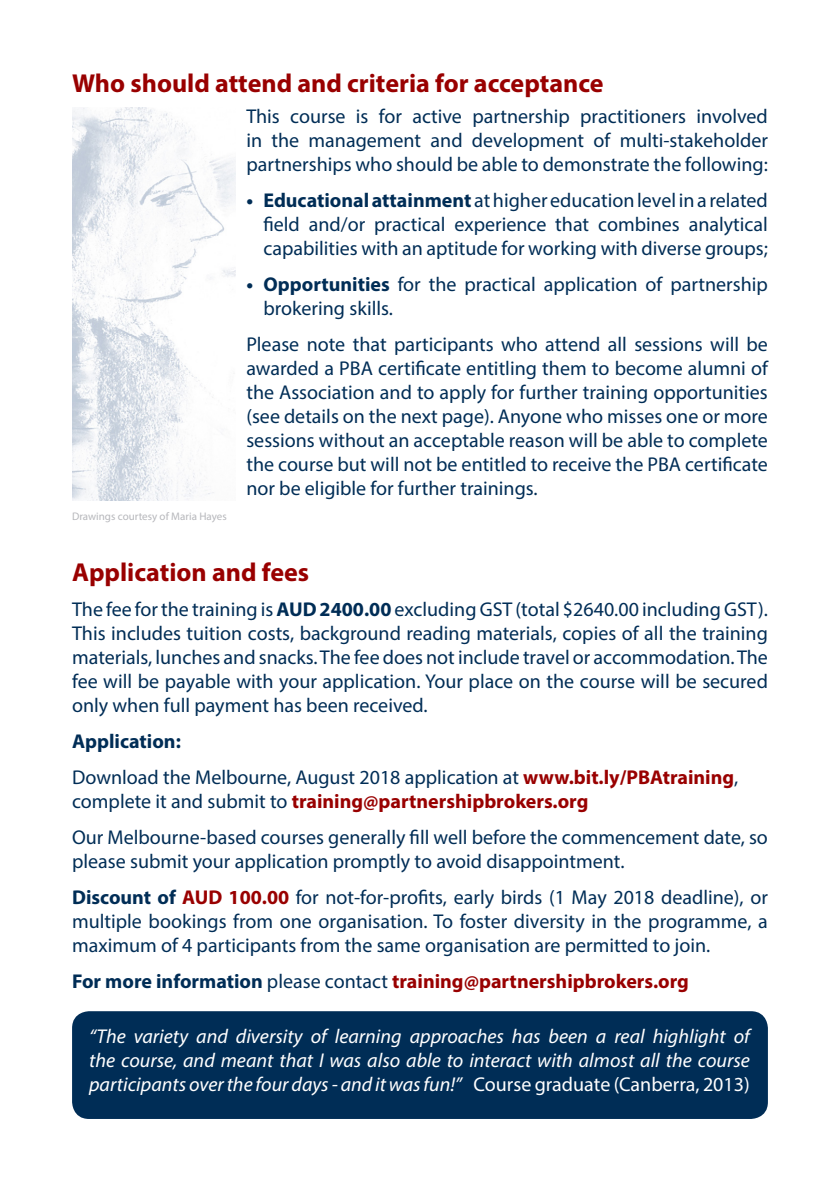
<style>
.page{position:relative;width:840px;height:1191px;background:#fff}
.page>*{position:absolute;margin:0;border:0;box-sizing:border-box;transform-origin:0 0}
.t1{font:700 26px "Myriad Pro";color:#900}
.t2{font:20px/24px "Myriad Pro";color:#002d56;text-align:justify}
.t3{font:italic 20px/24px "Myriad Pro";color:#fff;text-align:justify}
.t4{font:700 20px "Myriad Pro";color:#900}
.t5{font:700 20px "Myriad Pro";color:#002d56}
.t6{font:11px "Myriad Pro";color:#b6b7bb}
.s1{font-weight:700}
.s2{font-weight:700;color:#900}
.s3{color:#002d56}
.s4{font-weight:400;color:#002d56}
.s5{font-style:normal}
</style>
<div class="page">
<img style="left:72px;top:108px;width:163px;height:392px">
<div style="left:72px;top:1011px;width:695px;height:108px;background:#002d56;border-radius:17px"></div>
<p class="t1" style="left:72px;top:66px;width:532px">Who should attend and criteria for acceptance</p>
<p class="t2" style="left:246px;top:104px;width:522px">This course is for active partnership practitioners involved in the management and development of multi-stakeholder partnerships who should be able to demonstrate the following:</p>
<p class="t2" style="left:263px;top:188px;width:505px;text-indent:-17px"><span class="s1">• Educational attainment</span> at higher education level in a related field and/or practical experience that combines analytical capabilities with an aptitude for working with diverse groups;</p>
<p class="t2" style="left:263px;top:272px;width:505px;text-indent:-17px"><span class="s1">• Opportunities</span> for the practical application of partnership brokering skills.</p>
<p class="t2" style="left:246px;top:332px;width:523px">Please note that participants who attend all sessions will be awarded a PBA certificate entitling them to become alumni of the Association and to apply for further training opportunities (see details on the next page). Anyone who misses one or more sessions without an acceptable reason will be able to complete the course but will not be entitled to receive the PBA certificate nor be eligible for further trainings.</p>
<p class="t6" style="left:72px;top:509px;width:156px">Drawings courtesy of Maria Hayes</p>
<p class="t1" style="left:72px;top:555px;width:238px">Application and fees</p>
<p class="t2" style="left:72px;top:597px;width:697px">The fee for the training is <span class="s1">AUD 2400.00</span> excluding GST (total $2640.00 including GST).<br>This includes tuition costs, background reading materials, copies of all the training materials, lunches and snacks. The fee does not include travel or accommodation. The fee will be payable with your application. Your place on the course will be secured only when full payment has been received.</p>
<p class="t5" style="left:72px;top:728px;width:110px">Application:</p>
<p class="t2" style="left:72px;top:765px;width:667px">Download the Melbourne, August 2018 application at <span class="s2">www.bit.ly/PBAtraining</span>, complete it and submit to <span class="s2">training@partnershipbrokers.org</span></p>
<p class="t2" style="left:72px;top:825px;width:697px">Our Melbourne-based courses generally fill well before the commencement date, so please submit your application promptly to avoid disappointment.</p>
<p class="t2" style="left:72px;top:885px;width:697px"><span class="s1">Discount of</span> <span class="s2">AUD 100.00</span> for not-for-profits, early birds (1 May 2018 deadline), or multiple bookings from one organisation. To foster diversity in the programme, a maximum of 4 participants from the same organisation are permitted to join.</p>
<p class="t4" style="left:72px;top:968px;width:618px"><span class="s3">For more information</span> <span class="s4">please contact</span> training@partnershipbrokers.org</p>
<p class="t3" style="left:89px;top:1024px;width:662px">“The variety and diversity of learning approaches has been a real highlight of the course, and meant that I was also able to interact with almost all the course participants over the four days - and it was fun!” <span class="s5">Course graduate (Canberra, 2013)</span></p>
</div>
